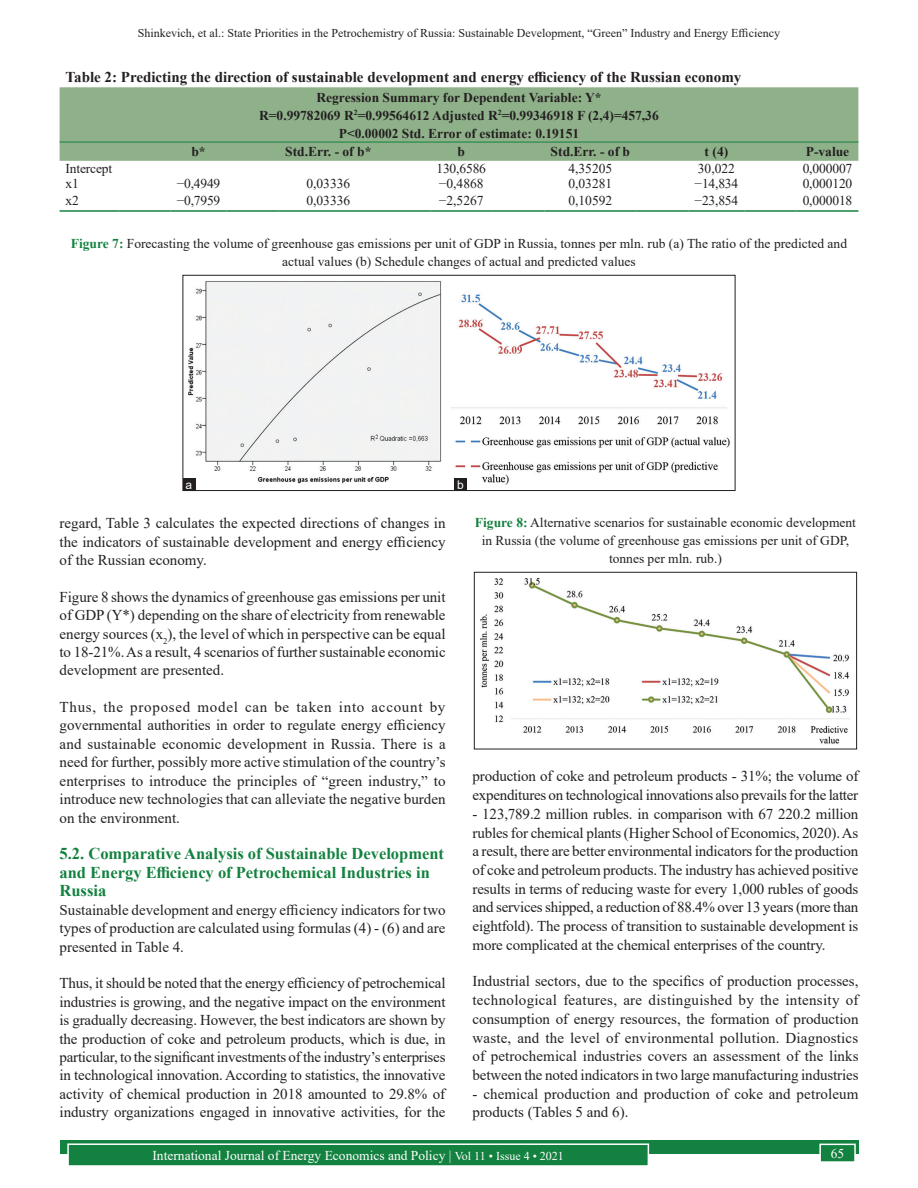
<style>
.page{position:relative;width:918px;height:1188px;background:#fff}
.page>*{position:absolute;margin:0;border:0;box-sizing:border-box;transform-origin:0 0}
.t1{font:700 16.5px/18.5px "Times New Roman";color:#13813f}
.TX{font:15px/18.5px "Times New Roman";color:#231f20;text-align:justify}
.TT{font:700 15px "Times New Roman";color:#231f20}
.FGC{font:13.5px/18px "Times New Roman";color:#231f20;text-align:center}
.TCH{font:700 13.5px "Times New Roman";color:#231f20}
.TB{font:13.5px "Times New Roman";letter-spacing:-.01em;color:#231f20}
.t2{font:13.5px "Times New Roman";color:#fff}
.TBL{font:13.5px "Times New Roman";color:#231f20}
.t3{font:12px "Times New Roman";color:#231f20}
.LABEL{font:12px "Arial";color:#fff}
.s1{font-weight:700;color:#13813f}
.s2{font-size:12px}
</style>
<div class="page">
<div style="left:60px;top:1140px;width:798px;height:13px;background:#13813f"></div>
<div style="left:68px;top:1144px;width:580px;height:22px;background:#13813f"></div>
<div style="left:67px;top:1143px;width:582px;height:24px;border:2px solid #fff"></div>
<div style="left:820px;top:1144px;width:35px;height:18px;background:#13813f"></div>
<div style="left:819px;top:1144px;width:37px;height:19px;border:2px solid #fff"></div>
<img style="left:480px;top:578px;width:370px;height:166px">
<div style="left:474px;top:572px;width:383px;height:177px;border:1px solid #231f20"></div>
<div style="left:60px;top:87px;width:798px;height:74px;background:#8fb18a"></div>
<hr style="left:60px;top:210px;width:58px;height:2px;background:#13813f">
<hr style="left:118px;top:210px;width:53px;height:2px;background:#13813f">
<hr style="left:171px;top:210px;width:55px;height:2px;background:#13813f">
<hr style="left:226px;top:210px;width:53px;height:2px;background:#13813f">
<hr style="left:279px;top:210px;width:99px;height:2px;background:#13813f">
<hr style="left:378px;top:210px;width:52px;height:2px;background:#13813f">
<hr style="left:430px;top:210px;width:62px;height:2px;background:#13813f">
<hr style="left:492px;top:210px;width:53px;height:2px;background:#13813f">
<hr style="left:545px;top:210px;width:91px;height:2px;background:#13813f">
<hr style="left:636px;top:210px;width:53px;height:2px;background:#13813f">
<hr style="left:689px;top:210px;width:55px;height:2px;background:#13813f">
<hr style="left:744px;top:210px;width:53px;height:2px;background:#13813f">
<hr style="left:797px;top:210px;width:61px;height:2px;background:#13813f">
<hr style="left:60px;top:142px;width:58px;height:1px;background:#13813f">
<hr style="left:118px;top:142px;width:53px;height:1px;background:#13813f">
<hr style="left:171px;top:142px;width:55px;height:1px;background:#13813f">
<hr style="left:226px;top:142px;width:53px;height:1px;background:#13813f">
<hr style="left:279px;top:142px;width:99px;height:1px;background:#13813f">
<hr style="left:378px;top:142px;width:52px;height:1px;background:#13813f">
<hr style="left:430px;top:142px;width:62px;height:1px;background:#13813f">
<hr style="left:492px;top:142px;width:53px;height:1px;background:#13813f">
<hr style="left:545px;top:142px;width:91px;height:1px;background:#13813f">
<hr style="left:636px;top:142px;width:53px;height:1px;background:#13813f">
<hr style="left:689px;top:142px;width:55px;height:1px;background:#13813f">
<hr style="left:744px;top:142px;width:53px;height:1px;background:#13813f">
<hr style="left:797px;top:142px;width:61px;height:1px;background:#13813f">
<img style="left:188px;top:281px;width:542px;height:208px">
<div style="left:183px;top:275px;width:552px;height:216px;border:1px solid #231f20"></div>
<div style="left:183px;top:478px;width:12px;height:13px;background:#231f20"></div>
<div style="left:454px;top:478px;width:13px;height:13px;background:#231f20"></div>
<p class="t3" style="left:138px;top:25px;width:644px">Shinkevich, et al.: State Priorities in the Petrochemistry of Russia: Sustainable Development, “Green” Industry and Energy Efficiency</p>
<p class="TT" style="left:66px;top:66px;width:677px">Table 2: Predicting the direction of sustainable development and energy efficiency of the Russian economy</p>
<p class="TCH" style="left:316px;top:87px;width:287px">Regression Summary for Dependent Variable: Y*</p>
<p class="TCH" style="left:259px;top:105px;width:401px">R=0.99782069 R<sup>2</sup>=0.99564612 Adjusted R<sup>2</sup>=0.99346918 F (2,4)=457,36</p>
<p class="TCH" style="left:339px;top:123px;width:242px">P&lt;0.00002 Std. Error of estimate: 0.19151</p>
<p class="TCH" style="left:191px;top:142px;width:16px">b*</p>
<p class="TCH" style="left:285px;top:142px;width:88px">Std.Err. ‑ of b*</p>
<p class="TCH" style="left:457px;top:142px;width:9px">b</p>
<p class="TCH" style="left:551px;top:142px;width:81px">Std.Err. ‑ of b</p>
<p class="TCH" style="left:705px;top:142px;width:25px">t (4)</p>
<p class="TCH" style="left:806px;top:142px;width:45px">P‑value</p>
<p class="TB" style="left:66px;top:159px;width:48px">Intercept</p>
<p class="TB" style="left:436px;top:159px;width:51px">130,6586</p>
<p class="TB" style="left:568px;top:159px;width:45px">4,35205</p>
<p class="TB" style="left:698px;top:159px;width:39px">30,022</p>
<p class="TB" style="left:803px;top:159px;width:51px">0,000007</p>
<p class="TB" style="left:66px;top:174px;width:15px">x1</p>
<p class="TB" style="left:177px;top:174px;width:45px">−0,4949</p>
<p class="TB" style="left:306px;top:174px;width:45px">0,03336</p>
<p class="TB" style="left:439px;top:174px;width:46px">−0,4868</p>
<p class="TB" style="left:568px;top:174px;width:45px">0,03281</p>
<p class="TB" style="left:695px;top:174px;width:45px">−14,834</p>
<p class="TB" style="left:803px;top:174px;width:51px">0,000120</p>
<p class="TBL" style="left:66px;top:191px;width:15px">x2</p>
<p class="TBL" style="left:177px;top:191px;width:45px">−0,7959</p>
<p class="TBL" style="left:306px;top:191px;width:45px">0,03336</p>
<p class="TBL" style="left:439px;top:191px;width:46px">−2,5267</p>
<p class="TBL" style="left:568px;top:191px;width:45px">0,10592</p>
<p class="TBL" style="left:695px;top:191px;width:45px">−23,854</p>
<p class="TBL" style="left:803px;top:191px;width:51px">0,000018</p>
<p class="FGC" style="left:71px;top:234px;width:778px"><span class="s1">Figure 7:</span> Forecasting the volume of greenhouse gas emissions per unit of GDP in Russia, tonnes per mln. rub (a) The ratio of the predicted and actual values (b) Schedule changes of actual and predicted values</p>
<p class="LABEL" style="left:186px;top:476px;width:8px">a</p>
<p class="LABEL" style="left:457px;top:476px;width:8px">b</p>
<p class="TX" style="left:60px;top:513px;width:387px">regard, Table 3 calculates the expected directions of changes in the indicators of sustainable development and energy efficiency of the Russian economy.</p>
<p class="TX" style="left:60px;top:587px;width:388px">Figure 8 shows the dynamics of greenhouse gas emissions per unit of GDP (Y*) depending on the share of electricity from renewable energy sources (х<sub>2</sub>), the level of which in perspective can be equal to 18-21%. As a result, 4 scenarios of further sustainable economic development are presented.</p>
<p class="TX" style="left:60px;top:697px;width:388px">Thus, the proposed model can be taken into account by governmental authorities in order to regulate energy efficiency and sustainable economic development in Russia. There is a need for further, possibly more active stimulation of the country’s enterprises to introduce the principles of “green industry,” to introduce new technologies that can alleviate the negative burden on the environment.</p>
<h2 class="t1" style="left:60px;top:844px;width:386px">5.2. Comparative Analysis of Sustainable Development and Energy Efficiency of Petrochemical Industries in<br>Russia</h2>
<p class="TX" style="left:60px;top:900px;width:388px">Sustainable development and energy efficiency indicators for two types of production are calculated using formulas (4) - (6) and are presented in Table 4.</p>
<p class="TX" style="left:60px;top:973px;width:387px">Thus, it should be noted that the energy efficiency of petrochemical industries is growing, and the negative impact on the environment is gradually decreasing. However, the best indicators are shown by the production of coke and petroleum products, which is due, in particular, to the significant investments of the industry’s enterprises in technological innovation. According to statistics, the innovative activity of chemical production in 2018 amounted to 29.8% of industry organizations engaged in innovative activities, for the</p>
<p class="FGC" style="left:475px;top:513px;width:383px"><span class="s1">Figure 8:</span> Alternative scenarios for sustainable economic development in Russia (the volume of greenhouse gas emissions per unit of GDP, tonnes per mln. rub.)</p>
<p class="TX" style="left:472px;top:767px;width:388px">production of coke and petroleum products - 31%; the volume of expenditures on technological innovations also prevails for the latter</p>
<p class="TX" style="left:472px;top:804px;width:388px">- 123,789.2 million rubles. in comparison with 67 220.2 million rubles for chemical plants (Higher School of Economics, 2020). As a result, there are better environmental indicators for the production of coke and petroleum products. The industry has achieved positive results in terms of reducing waste for every 1,000 rubles of goods and services shipped, a reduction of 88.4% over 13 years (more than eightfold). The process of transition to sustainable development is more complicated at the chemical enterprises of the country.</p>
<p class="TX" style="left:472px;top:972px;width:388px">Industrial sectors, due to the specifics of production processes, technological features, are distinguished by the intensity of consumption of energy resources, the formation of production waste, and the level of environmental pollution. Diagnostics of petrochemical industries covers an assessment of the links between the noted indicators in two large manufacturing industries</p>
<p class="TX" style="left:472px;top:1084px;width:387px">- chemical production and production of coke and petroleum products (Tables 5 and 6).</p>
<p class="t2" style="left:152px;top:1146px;width:413px">International Journal of Energy Economics and Policy | <span class="s2">Vol 11 • Issue 4 • 2021</span></p>
<p class="t2" style="left:831px;top:1144px;width:15px">65</p>
</div>
